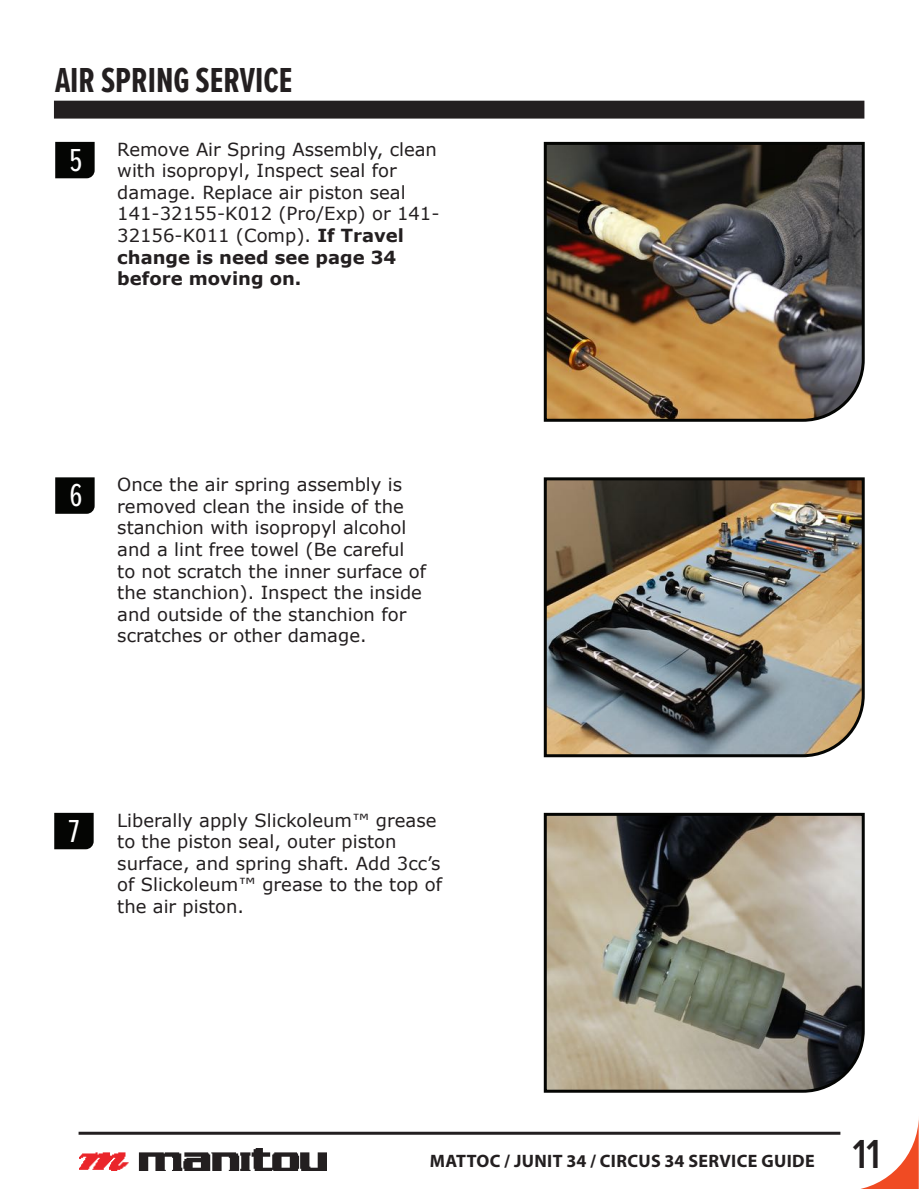
<style>
.page{position:relative;width:919px;height:1189px;background:#fff}
.page>*{position:absolute;margin:0;border:0;box-sizing:border-box;transform-origin:0 0}
.t1{font:600 42px "Proxima Nova Ex Cn";color:#231f20}
.t2{font:700 36px "Proxima Nova Ex Cn";color:#231f20}
.t3{font:33px "Proxima Nova Ex Cn";color:#fff}
.t4{font:18px/21.6px "Verdana";color:#231f20}
.t5{font:700 18px "Myriad Pro";letter-spacing:.02em;color:#231f20}
.s1{font-weight:700}
</style>
<div class="page">
<hr style="left:79px;top:1131px;width:761px;height:3px;background:#231f20">
<svg style="left:864px;top:1126px;width:54px;height:62px"></svg>
<img style="left:79px;top:1148px;width:247px;height:22px">
<img style="left:543px;top:141px;width:322px;height:281px">
<img style="left:543px;top:477px;width:322px;height:281px">
<svg style="left:55px;top:142px;width:40px;height:36px"></svg>
<svg style="left:55px;top:477px;width:40px;height:37px"></svg>
<svg style="left:54px;top:812px;width:40px;height:37px"></svg>
<svg style="left:543px;top:812px;width:322px;height:281px;background:#8f8b7d"></svg>
<div style="left:55px;top:101px;width:808px;height:17px;background:#231f20"></div>
<div style="left:54px;top:101px;width:810px;height:18px;border:2px solid #231f20"></div>
<h2 class="t2" style="left:55px;top:54px;width:239px">AIR SPRING SERVICE</h2>
<h3 class="t3" style="left:69px;top:142px;width:14px">5</h3>
<p class="t4" style="left:117px;top:138px;width:324px">Remove Air Spring Assembly, clean with isopropyl, Inspect seal for damage. Replace air piston seal<br>141-32155-K012 (Pro/Exp) or 141-<br>32156-K011 (Comp). <span class="s1">If Travel change is need see page 34 before moving on.</span></p>
<h3 class="t3" style="left:69px;top:477px;width:14px">6</h3>
<p class="t4" style="left:117px;top:473px;width:310px">Once the air spring assembly is removed clean the inside of the stanchion with isopropyl alcohol and a lint free towel (Be careful to not scratch the inner surface of the stanchion). Inspect the inside and outside of the stanchion for scratches or other damage.</p>
<h3 class="t3" style="left:68px;top:812px;width:12px">7</h3>
<p class="t4" style="left:117px;top:808px;width:326px">Liberally apply Slickoleum™ grease to the piston seal, outer piston surface, and spring shaft. Add 3cc’s of Slickoleum™ grease to the top of the air piston.</p>
<p class="t5" style="left:430px;top:1148px;width:386px">MATTOC / JUNIT 34 / CIRCUS 34 SERVICE GUIDE</p>
<h1 class="t1" style="left:852px;top:1130px;width:29px">11</h1>
</div>
